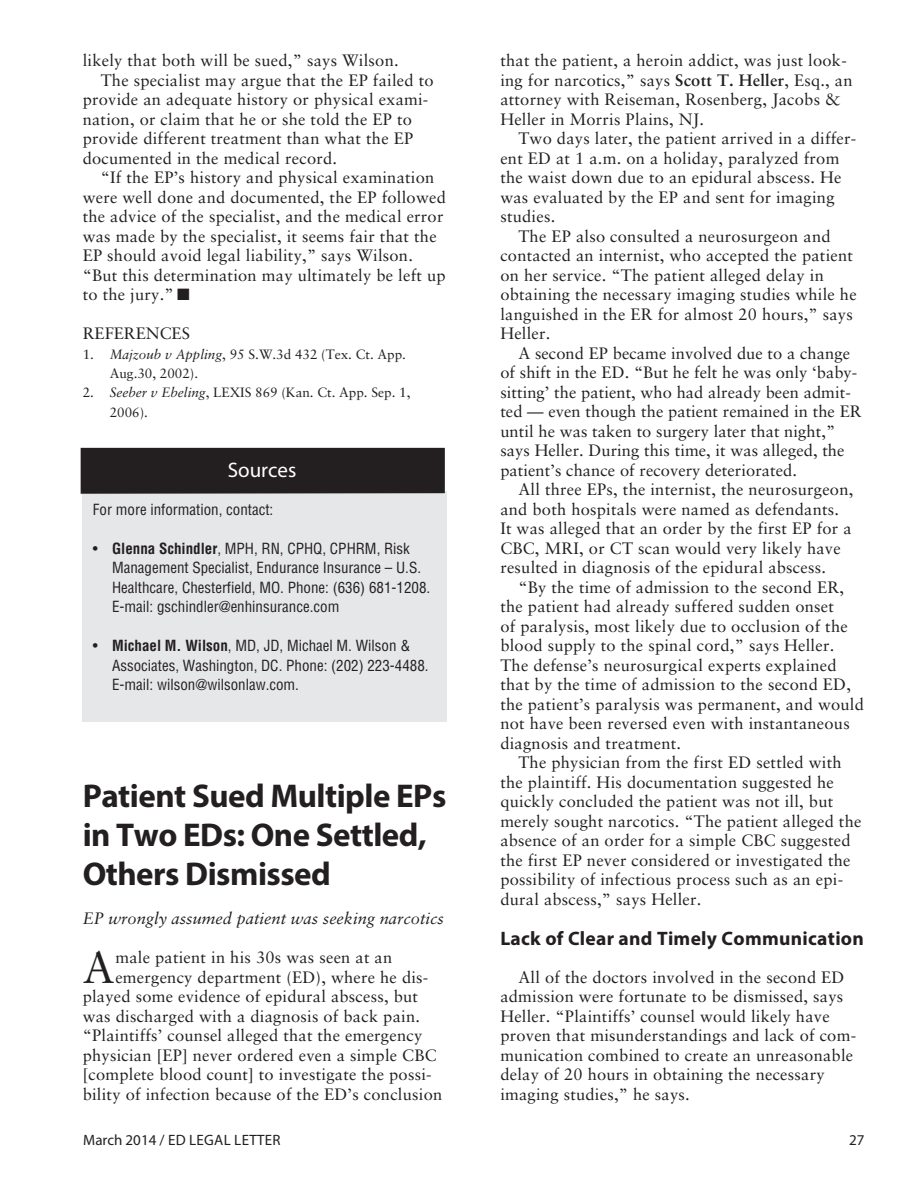
<style>
.page{position:relative;width:918px;height:1188px;background:#fff}
.page>*{position:absolute;margin:0;border:0;box-sizing:border-box;transform-origin:0 0}
.t1{font:44.4px "Sabon";color:#231f20}
.t2{font:700 33px/39px "Myriad Pro";letter-spacing:-.015em;color:#231f20}
.t3{font:21px "Myriad Pro";color:#fff}
.t4{font:700 19.5px "Myriad Pro";letter-spacing:.015em;color:#231f20}
.t5{font:16.5px/19.5px "Sabon";letter-spacing:.015em;color:#231f20}
.t6{font:italic 16.5px "Sabon";color:#231f20}
.t7{font:condensed 15px/19.5px "Helvetica";color:#231f20}
.t8{font:15px "Myriad Pro";letter-spacing:.02em;color:#231f20}
.t9{font:13.5px/19.5px "Sabon";color:#231f20}
.s1{font-style:italic}
.s2{font-weight:700}
</style>
<div class="page">
<div style="left:82px;top:491px;width:364px;height:230px;background:#e6e7e9"></div>
<div style="left:81px;top:448px;width:364px;height:46px;background:#231f20"></div>
<p class="t5" style="left:83px;top:50px;width:318px">likely that both will be sued,” says Wilson.</p>
<p class="t5" style="left:101px;top:70px;width:334px">The specialist may argue that the EP failed to</p>
<p class="t5" style="left:83px;top:89px;width:347px">provide an adequate history or physical exami-</p>
<p class="t5" style="left:83px;top:109px;width:331px">nation, or claim that he or she told the EP to</p>
<p class="t5" style="left:83px;top:128px;width:332px">provide different treatment than what the EP</p>
<p class="t5" style="left:83px;top:148px;width:256px">documented in the medical record.</p>
<p class="t5" style="left:101px;top:167px;width:335px">“If the EP’s history and physical examination</p>
<p class="t5" style="left:83px;top:187px;width:365px">were well done and documented, the EP followed</p>
<p class="t5" style="left:83px;top:206px;width:362px">the advice of the specialist, and the medical error</p>
<p class="t5" style="left:83px;top:226px;width:356px">was made by the specialist, it seems fair that the</p>
<p class="t5" style="left:83px;top:245px;width:332px">EP should avoid legal liability,” says Wilson.</p>
<p class="t5" style="left:83px;top:265px;width:364px">“But this determination may ultimately be left up</p>
<p class="t5" style="left:83px;top:284px;width:108px">to the jury.” ■</p>
<p class="t5" style="left:83px;top:323px;width:109px">REFERENCES</p>
<p class="t9" style="left:110px;top:344px;width:298px;text-indent:-27px">1. <span class="s1">Majzoub v Appling</span>, 95 S.W.3d 432 (Tex. Ct. App.<br>Aug.30, 2002).</p>
<p class="t9" style="left:110px;top:383px;width:302px;text-indent:-27px">2. <span class="s1">Seeber v Ebeling</span>, LEXIS 869 (Kan. Ct. App. Sep. 1,<br>2006).</p>
<p class="t3" style="left:228px;top:457px;width:70px">Sources</p>
<p class="t7" style="left:93px;top:499px;width:182px">For more information, contact:</p>
<p class="t7" style="left:112px;top:538px;width:320px;text-indent:-19px">• <span class="s2">Glenna Schindler</span>, MPH, RN, CPHQ, CPHRM, Risk Management Specialist, Endurance Insurance – U.S.<br>Healthcare, Chesterfield, MO. Phone: (636) 681-1208.<br>E-mail: gschindler@enhinsurance.com</p>
<p class="t7" style="left:112px;top:636px;width:318px;text-indent:-19px">• <span class="s2">Michael M. Wilson</span>, MD, JD, Michael M. Wilson &amp;<br>Associates, Washington, DC. Phone: (202) 223-4488.<br>E-mail: wilson@wilsonlaw.com.</p>
<h2 class="t2" style="left:83px;top:775px;width:365px">Patient Sued Multiple EPs in Two EDs: One Settled,<br>Others Dismissed</h2>
<p class="t6" style="left:83px;top:909px;width:363px">EP wrongly assumed patient was seeking narcotics</p>
<h1 class="t1" style="left:83px;top:941px;width:34px">A</h1>
<p class="t5" style="left:115px;top:947px;width:278px">male patient in his 30s was seen at an</p>
<p class="t5" style="left:115px;top:967px;width:315px">emergency department (ED), where he dis-</p>
<p class="t5" style="left:83px;top:986px;width:337px">played some evidence of epidural abscess, but</p>
<p class="t5" style="left:83px;top:1006px;width:339px">was discharged with a diagnosis of back pain.</p>
<p class="t5" style="left:83px;top:1025px;width:341px">“Plaintiffs’ counsel alleged that the emergency</p>
<p class="t5" style="left:83px;top:1045px;width:355px">physician [EP] never ordered even a simple CBC</p>
<p class="t5" style="left:83px;top:1064px;width:350px">[complete blood count] to investigate the possi-</p>
<p class="t5" style="left:83px;top:1084px;width:361px">bility of infection because of the ED’s conclusion</p>
<p class="t5" style="left:500px;top:50px;width:354px">that the patient, a heroin addict, was just look&shy;ing for narcotics,” says <span class="s2">Scott T. Heller</span>, Esq., an attorney with Reiseman, Rosenberg, Jacobs &amp; Heller in Morris Plains, NJ.</p>
<p class="t5" style="left:518px;top:128px;width:340px">Two days later, the patient arrived in a differ-</p>
<p class="t5" style="left:500px;top:148px;width:341px">ent ED at 1 a.m. on a holiday, paralyzed from</p>
<p class="t5" style="left:500px;top:167px;width:342px">the waist down due to an epidural abscess. He</p>
<p class="t5" style="left:500px;top:187px;width:336px">was evaluated by the EP and sent for imaging</p>
<p class="t5" style="left:500px;top:206px;width:56px">studies.</p>
<p class="t5" style="left:518px;top:226px;width:314px">The EP also consulted a neurosurgeon and</p>
<p class="t5" style="left:500px;top:245px;width:354px">contacted an internist, who accepted the patient</p>
<p class="t5" style="left:500px;top:265px;width:325px">on her service. “The patient alleged delay in</p>
<p class="t5" style="left:500px;top:284px;width:358px">obtaining the necessary imaging studies while he</p>
<p class="t5" style="left:500px;top:304px;width:354px">languished in the ER for almost 20 hours,” says</p>
<p class="t5" style="left:500px;top:323px;width:52px">Heller.</p>
<p class="t5" style="left:518px;top:343px;width:333px">A second EP became involved due to a change</p>
<p class="t5" style="left:500px;top:362px;width:359px">of shift in the ED. “But he felt he was only ‘baby-</p>
<p class="t5" style="left:500px;top:382px;width:352px">sitting’ the patient, who had already been admit-</p>
<p class="t5" style="left:500px;top:401px;width:363px">ted — even though the patient remained in the ER</p>
<p class="t5" style="left:500px;top:421px;width:336px">until he was taken to surgery later that night,”</p>
<p class="t5" style="left:500px;top:440px;width:346px">says Heller. During this time, it was alleged, the</p>
<p class="t5" style="left:500px;top:460px;width:298px">patient’s chance of recovery deteriorated.</p>
<p class="t5" style="left:518px;top:479px;width:337px">All three EPs, the internist, the neurosurgeon,</p>
<p class="t5" style="left:500px;top:499px;width:340px">and both hospitals were named as defendants.</p>
<p class="t5" style="left:500px;top:518px;width:353px">It was alleged that an order by the first EP for a</p>
<p class="t5" style="left:500px;top:538px;width:342px">CBC, MRI, or CT scan would very likely have</p>
<p class="t5" style="left:500px;top:557px;width:327px">resulted in diagnosis of the epidural abscess.</p>
<p class="t5" style="left:518px;top:577px;width:327px">“By the time of admission to the second ER,</p>
<p class="t5" style="left:500px;top:596px;width:335px">the patient had already suffered sudden onset</p>
<p class="t5" style="left:500px;top:616px;width:349px">of paralysis, most likely due to occlusion of the</p>
<p class="t5" style="left:500px;top:635px;width:335px">blood supply to the spinal cord,” says Heller.</p>
<p class="t5" style="left:500px;top:655px;width:338px">The defense’s neurosurgical experts explained</p>
<p class="t5" style="left:500px;top:674px;width:352px">that by the time of admission to the second ED,</p>
<p class="t5" style="left:500px;top:694px;width:365px">the patient’s paralysis was permanent, and would</p>
<p class="t5" style="left:500px;top:713px;width:351px">not have been reversed even with instantaneous</p>
<p class="t5" style="left:500px;top:733px;width:182px">diagnosis and treatment.</p>
<p class="t5" style="left:518px;top:752px;width:325px">The physician from the first ED settled with</p>
<p class="t5" style="left:500px;top:772px;width:335px">the plaintiff. His documentation suggested he</p>
<p class="t5" style="left:500px;top:791px;width:334px">quickly concluded the patient was not ill, but</p>
<p class="t5" style="left:500px;top:811px;width:363px">merely sought narcotics. “The patient alleged the</p>
<p class="t5" style="left:500px;top:830px;width:352px">absence of an order for a simple CBC suggested</p>
<p class="t5" style="left:500px;top:850px;width:352px">the first EP never considered or investigated the</p>
<p class="t5" style="left:500px;top:869px;width:344px">possibility of infectious process such as an epi-</p>
<p class="t5" style="left:500px;top:889px;width:203px">dural abscess,” says Heller.</p>
<p class="t4" style="left:500px;top:926px;width:365px">Lack of Clear and Timely Communication</p>
<p class="t5" style="left:500px;top:967px;width:357px;text-indent:18px">All of the doctors involved in the second ED admission were fortunate to be dismissed, says Heller. “Plaintiffs’ counsel would likely have proven that misunderstandings and lack of com&shy;munication combined to create an unreasonable delay of 20 hours in obtaining the necessary imaging studies,” he says.</p>
<p class="t8" style="left:83px;top:1131px;width:199px">March 2014 / ED LEGAL LETTER</p>
<p class="t8" style="left:849px;top:1131px;width:17px">27</p>
</div>
